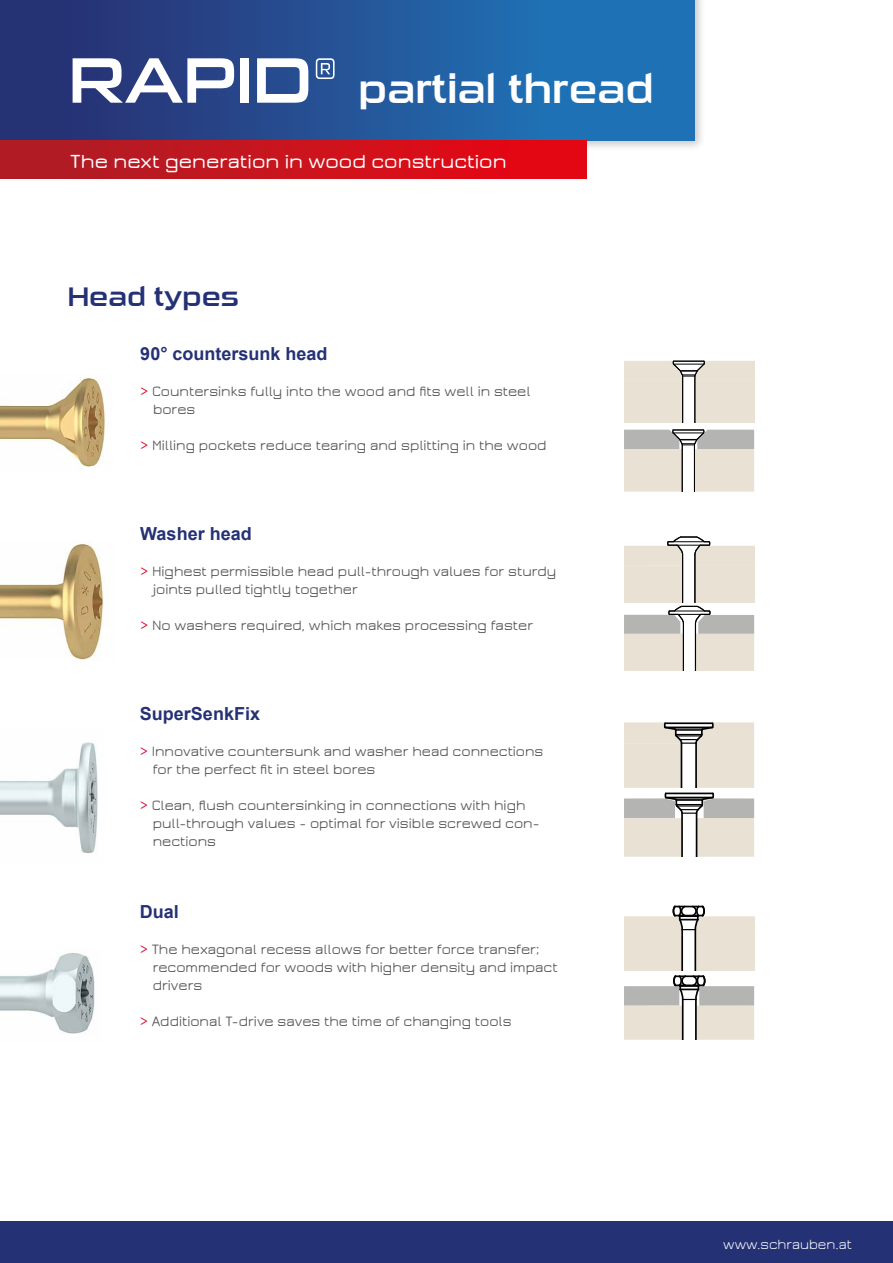
<style>
.page{position:relative;width:893px;height:1263px;background:#fff}
.page>*{position:absolute;margin:0;border:0;box-sizing:border-box;transform-origin:0 0}
.t1{font:40.5px "Sui Generis Rg SSH";color:#fff}
.t2{font:27px "Sui Generis Rg SSH";color:#253175}
.t3{font:600 21px "Jura";color:#fff}
.t4{font:700 18px "Arial";color:#253175}
.t5{font:500 15px/18px "Jura";color:#575756}
.t6{font:14.85px "Jura";color:#fff}
.s1{font-size:64.5px}
.s2{color:#dd052b}
</style>
<div class="page">
<div style="left:0;top:1221px;width:893px;height:42px;background:#253175"></div>
<div style="left:0;top:0;width:706px;height:152px;background:#000;opacity:.22"></div>
<div style="left:0;top:0;width:694px;height:140px;background:linear-gradient(to right,#282c6f,#1f7cc0)"></div>
<div style="left:0;top:140px;width:586px;height:39px;background:linear-gradient(to right,#ac1f27,#e90612)"></div>
<img style="left:0;top:377px;width:105px;height:91px">
<img style="left:0;top:742px;width:98px;height:112px">
<img style="left:0;top:953px;width:95px;height:81px">
<img style="left:0;top:541px;width:104px;height:120px">
<svg style="left:624px;top:360px;width:130px;height:63px;background:#e1dacf"></svg>
<div style="left:624px;top:743px;width:57px;height:45px;background:#e9e1d4"></div>
<div style="left:696px;top:741px;width:58px;height:47px;background:#e9e1d4"></div>
<hr style="left:681px;top:743px;width:1px;height:45px;background:#020203">
<hr style="left:695px;top:743px;width:2px;height:45px;background:#020203">
<svg style="left:624px;top:722px;width:130px;height:23px"></svg>
<hr style="left:676px;top:729px;width:26px;height:2px;background:#020203">
<hr style="left:675px;top:728px;width:28px;height:2px;background:#020203">
<div style="left:624px;top:936px;width:58px;height:35px;background:#e9e1d4"></div>
<div style="left:696px;top:936px;width:58px;height:35px;background:#e9e1d4"></div>
<hr style="left:681px;top:930px;width:2px;height:41px;background:#020203">
<hr style="left:694px;top:930px;width:2px;height:41px;background:#020203">
<svg style="left:624px;top:905px;width:130px;height:31px"></svg>
<svg style="left:624px;top:429px;width:130px;height:63px;background:#d4cfc7"></svg>
<svg style="left:624px;top:536px;width:130px;height:135px"></svg>
<div style="left:624px;top:818px;width:57px;height:39px;background:#e9e1d4"></div>
<div style="left:697px;top:818px;width:57px;height:39px;background:#e9e1d4"></div>
<hr style="left:681px;top:813px;width:2px;height:44px;background:#020203">
<hr style="left:696px;top:813px;width:1px;height:44px;background:#020203">
<svg style="left:624px;top:792px;width:130px;height:26px"></svg>
<div style="left:699px;top:986px;width:55px;height:20px;background:#b4b4b3"></div>
<div style="left:624px;top:1005px;width:59px;height:35px;background:#e9e1d4"></div>
<div style="left:696px;top:1005px;width:58px;height:35px;background:#e9e1d4"></div>
<hr style="left:682px;top:999px;width:2px;height:41px;background:#020203">
<hr style="left:695px;top:999px;width:2px;height:41px;background:#020203">
<svg style="left:624px;top:975px;width:82px;height:31px"></svg>
<h1 class="t1" style="left:69px;top:65px;width:586px"><span class="s1">RAPID®</span> partial thread</h1>
<h3 class="t3" style="left:70px;top:151px;width:438px">The next generation in wood construction</h3>
<h2 class="t2" style="left:68px;top:281px;width:173px">Head types</h2>
<p class="t4" style="left:140px;top:341px;width:189px">90° countersunk head</p>
<p class="t5" style="left:153px;top:382px;width:379px;text-indent:-13px"><span class="s2">&gt;</span> Countersinks fully into the wood and fits well in steel bores</p>
<p class="t5" style="left:140px;top:436px;width:408px"><span class="s2">&gt;</span> Milling pockets reduce tearing and splitting in the wood</p>
<p class="t4" style="left:140px;top:521px;width:113px">Washer head</p>
<p class="t5" style="left:153px;top:562px;width:405px;text-indent:-13px"><span class="s2">&gt;</span> Highest permissible head pull-through values for sturdy joints pulled tightly together</p>
<p class="t5" style="left:140px;top:616px;width:394px"><span class="s2">&gt;</span> No washers required, which makes processing faster</p>
<p class="t4" style="left:140px;top:701px;width:122px">SuperSenkFix</p>
<p class="t5" style="left:153px;top:742px;width:392px;text-indent:-13px"><span class="s2">&gt;</span> Innovative countersunk and washer head connections for the perfect fit in steel bores</p>
<p class="t5" style="left:153px;top:796px;width:388px;text-indent:-13px"><span class="s2">&gt;</span> Clean, flush countersinking in connections with high pull-through values - optimal for visible screwed con&shy;nections</p>
<p class="t4" style="left:140px;top:899px;width:41px">Dual</p>
<p class="t5" style="left:153px;top:940px;width:406px;text-indent:-13px"><span class="s2">&gt;</span> The hexagonal recess allows for better force transfer; recommended for woods with higher density and impact drivers</p>
<p class="t5" style="left:140px;top:1012px;width:373px"><span class="s2">&gt;</span> Additional T-drive saves the time of changing tools</p>
<p class="t6" style="left:723px;top:1237px;width:130px">www.schrauben.at</p>
</div>
